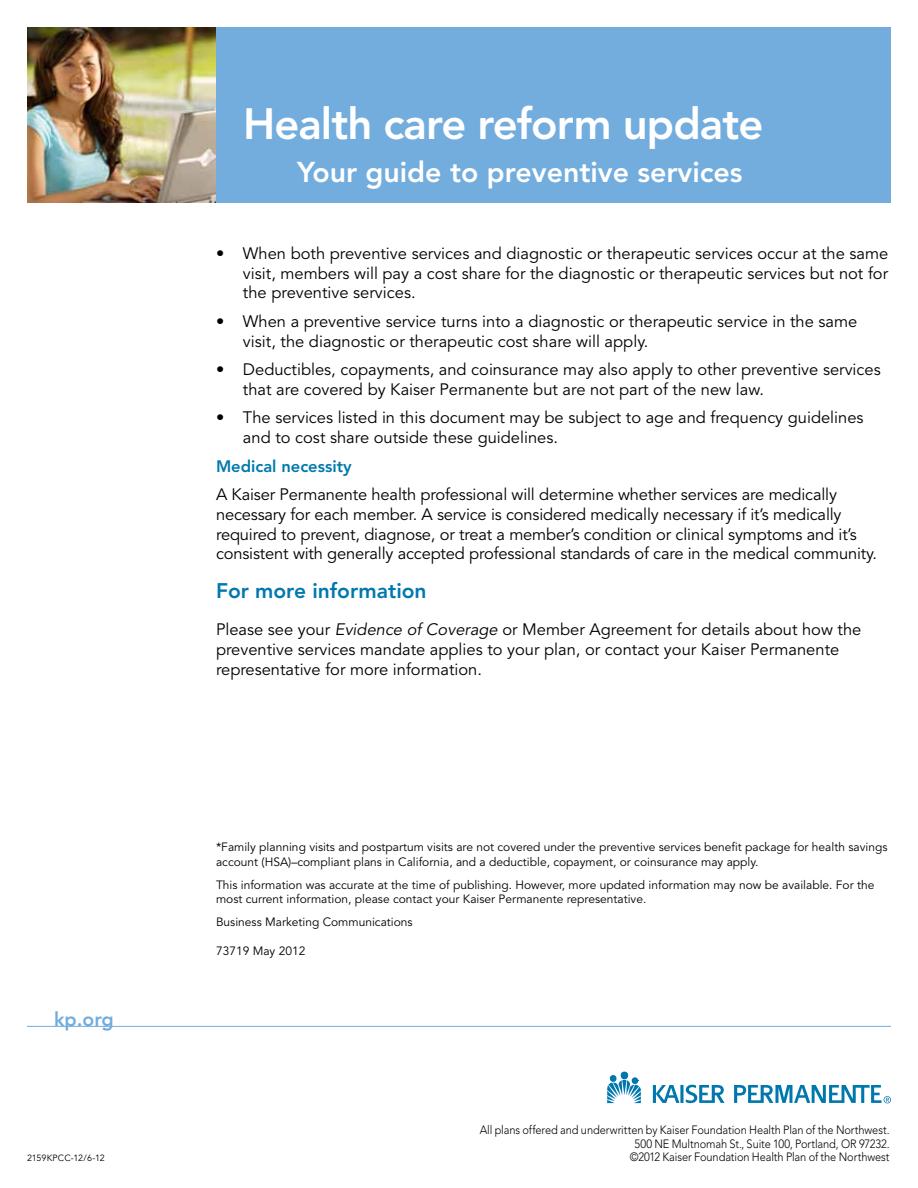
<style>
.page{position:relative;width:918px;height:1188px;background:#fff}
.page>*{position:absolute;margin:0;border:0;box-sizing:border-box;transform-origin:0 0}
.t1{font:800 43.5px "Avenir";letter-spacing:-.02em;color:#fff}
.t2{font:800 28.5px "Avenir";color:#fff}
.t3{font:800 21px "Avenir";color:#0078ae}
.t4{font:800 19.5px "Avenir";color:#72adde}
.t5{font:16.5px/19.8px "Avenir";color:#000}
.t6{font:800 16.5px "Avenir";color:#0078ae}
.t7{font:12px/14.4px "Avenir";color:#000}
.t8{font:300 12px/13.5px "Avenir";letter-spacing:-.01em;color:#000;text-align:right;scale:.92 1}
.t9{font:9px "Avenir";letter-spacing:-.005em;color:#000}
.s1{font-style:italic}
</style>
<div class="page">
<div style="left:27px;top:27px;width:864px;height:175px;background:#72adde"></div>
<img style="left:27px;top:27px;width:189px;height:175px">
<svg style="left:607px;top:1074px;width:34px;height:29px"></svg>
<div style="left:621px;top:1072px;width:7px;height:7px;background:#0078ae;border-radius:50%"></div>
<svg style="left:680px;top:1085px;width:4px;height:18px"></svg>
<svg style="left:653px;top:1085px;width:26px;height:18px"></svg>
<svg style="left:686px;top:1085px;width:39px;height:18px"></svg>
<svg style="left:734px;top:1085px;width:157px;height:18px"></svg>
<hr style="left:27px;top:1026px;width:864px;height:1px;background:#72adde">
<p class="t4" style="left:54px;top:1008px;width:61px">kp.org</p>
<p class="t9" style="left:27px;top:1152px;width:79px">2159KPCC-12/6-12</p>
<h1 class="t1" style="left:243px;top:98px;width:522px">Health care reform update</h1>
<h2 class="t2" style="left:297px;top:155px;width:447px">Your guide to preventive services</h2>
<p class="t5" style="left:243px;top:244px;width:647px;text-align:justify;text-indent:-27px">• When both preventive services and diagnostic or therapeutic services occur at the same visit, members will pay a cost share for the diagnostic or therapeutic services but not for the preventive services.</p>
<p class="t5" style="left:243px;top:312px;width:616px;text-indent:-27px">• When a preventive service turns into a diagnostic or therapeutic service in the same visit, the diagnostic or therapeutic cost share will apply.</p>
<p class="t5" style="left:243px;top:360px;width:639px;text-indent:-27px">• Deductibles, copayments, and coinsurance may also apply to other preventive services that are covered by Kaiser Permanente but are not part of the new law.</p>
<p class="t5" style="left:243px;top:408px;width:622px;text-indent:-27px">• The services listed in this document may be subject to age and frequency guidelines and to cost share outside these guidelines.</p>
<p class="t6" style="left:216px;top:456px;width:137px">Medical necessity</p>
<p class="t5" style="left:216px;top:485px;width:663px">A Kaiser Permanente health professional will determine whether services are medically necessary for each member. A service is considered medically necessary if it’s medically required to prevent, diagnose, or treat a member’s condition or clinical symptoms and it’s consistent with generally accepted professional standards of care in the medical community.</p>
<p class="t3" style="left:216px;top:578px;width:212px">For more information</p>
<p class="t5" style="left:216px;top:620px;width:647px">Please see your <span class="s1">Evidence of Coverage</span> or Member Agreement for details about how the preventive services mandate applies to your plan, or contact your Kaiser Permanente representative for more information.</p>
<p class="t7" style="left:216px;top:840px;width:673px">*Family planning visits and postpartum visits are not covered under the preventive services benefit package for health savings account (HSA)–compliant plans in California, and a deductible, copayment, or coinsurance may apply.</p>
<p class="t7" style="left:216px;top:878px;width:660px">This information was accurate at the time of publishing. However, more updated information may now be available. For the most current information, please contact your Kaiser Permanente representative.</p>
<p class="t7" style="left:216px;top:915px;width:198px">Business Marketing Communications</p>
<p class="t7" style="left:216px;top:944px;width:91px">73719 May 2012</p>
<p class="t8" style="left:480px;top:1123px;width:447px">All plans offered and underwritten by Kaiser Foundation Health Plan of the Northwest.<br>500 NE Multnomah St., Suite 100, Portland, OR 97232.<br>©2012 Kaiser Foundation Health Plan of the Northwest</p>
</div>
